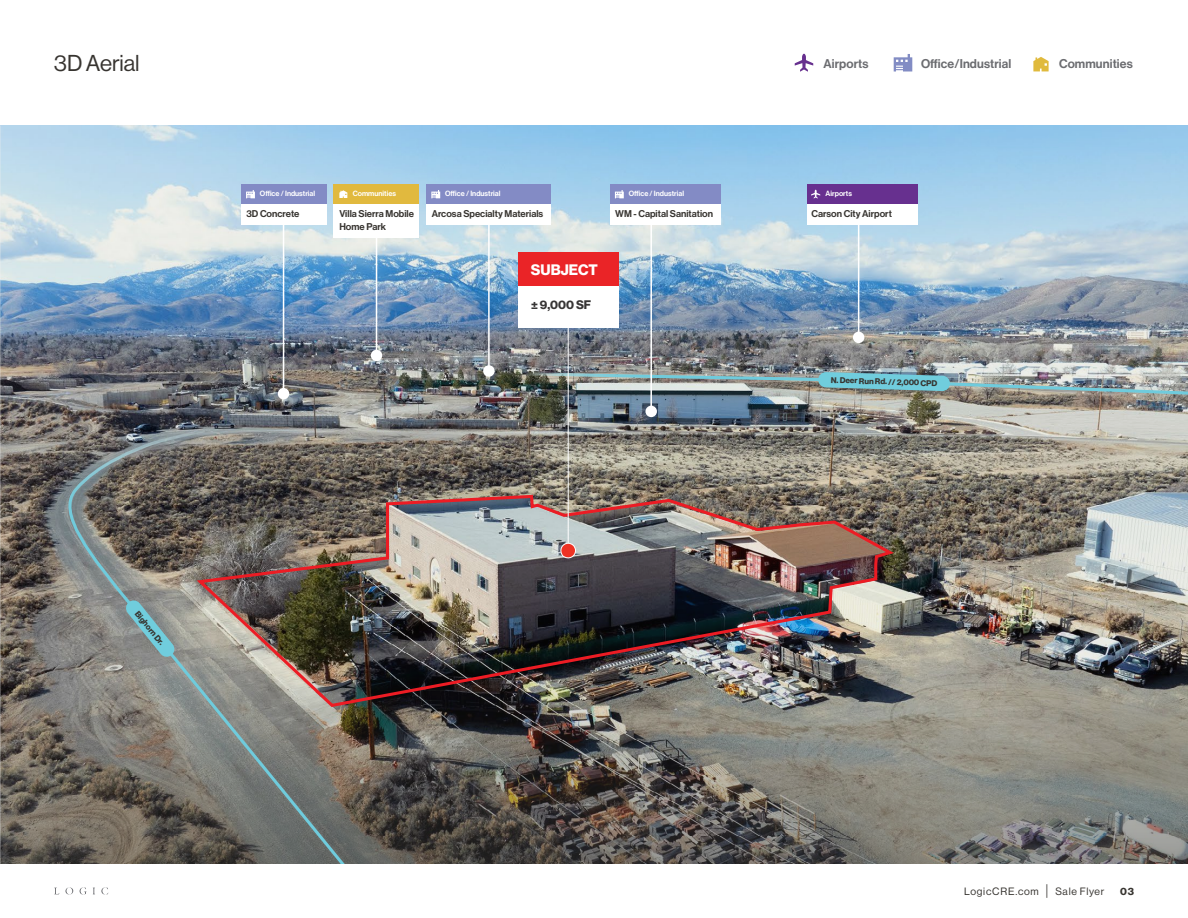
<style>
.page{position:relative;width:1188px;height:918px;background:#fff}
.page>*{position:absolute;margin:0;border:0;box-sizing:border-box;transform-origin:0 0}
.t1{font:22.5px "N Haas Grotesk DS Pro 55 Rg";letter-spacing:-.005em;color:#373430}
.t2{font:14.85px "N Haas Grotesk DS Pro 75 Bd";color:#fff}
.t3{font:12.45px "N Haas Grotesk DS Pro 65 Md";letter-spacing:.01em;color:#6b6c70}
.t4{font:12.15px "N Haas Grotesk DS Pro 75 Bd";color:#373535}
.t5{font:10.35px "N Haas Grotesk DS Pro 55 Rg";letter-spacing:.07em;color:#373430}
.t6{font:10.35px "N Haas Grotesk DS Pro 75 Bd";color:#373430}
.t7{font:9.6px/12.6px "N Haas Grotesk DS Pro 65 Md";color:#373430}
.t8{font:8.1px "N Haas Grotesk DS Pro 75 Bd";color:#373430}
.t9{font:7.35px "N Haas Grotesk DS Pro 65 Md";color:#fff}
.s1{font-size:15.6px}
</style>
<div class="page">
<svg style="left:54px;top:887px;width:19px;height:8px"></svg>
<svg style="left:80px;top:887px;width:7px;height:8px"></svg>
<svg style="left:93px;top:888px;width:2px;height:6px"></svg>
<svg style="left:101px;top:887px;width:7px;height:8px"></svg>
<img style="left:1px;top:125px;width:1187px;height:545px">
<svg style="left:1px;top:670px;width:1187px;height:194px;background:#76736c"></svg>
<svg style="left:56px;top:427px;width:392px;height:437px;background:#6f6d67"></svg>
<svg style="left:125px;top:600px;width:50px;height:58px;background:#81a3a6"></svg>
<img style="left:524px;top:371px;width:664px;height:26px">
<hr style="left:858px;top:223px;width:1px;height:115px;background:#fff">
<div style="left:853px;top:332px;width:11px;height:11px;background:#fff;border-radius:50%"></div>
<hr style="left:650px;top:224px;width:2px;height:188px;background:#fff">
<div style="left:645px;top:406px;width:12px;height:11px;background:#fff;border-radius:50%"></div>
<hr style="left:283px;top:206px;width:1px;height:188px;background:#fff">
<div style="left:278px;top:388px;width:11px;height:11px;background:#fff;border-radius:50%"></div>
<hr style="left:376px;top:206px;width:1px;height:150px;background:#fff">
<div style="left:371px;top:350px;width:11px;height:11px;background:#fff;border-radius:50%"></div>
<hr style="left:488px;top:206px;width:2px;height:165px;background:#fff">
<div style="left:483px;top:365px;width:12px;height:12px;background:#fff;border-radius:50%"></div>
<div style="left:807px;top:203px;width:111px;height:22px;background:#fff"></div>
<div style="left:807px;top:185px;width:111px;height:19px;background:#67308f"></div>
<svg style="left:811px;top:190px;width:9px;height:9px"></svg>
<div style="left:610px;top:203px;width:111px;height:22px;background:#fff"></div>
<div style="left:610px;top:185px;width:111px;height:19px;background:#838bc5"></div>
<svg style="left:615px;top:190px;width:9px;height:8px"></svg>
<div style="left:241px;top:203px;width:85px;height:22px;background:#fff"></div>
<div style="left:241px;top:185px;width:85px;height:19px;background:#838bc5"></div>
<svg style="left:246px;top:190px;width:9px;height:8px"></svg>
<div style="left:426px;top:203px;width:125px;height:22px;background:#fff"></div>
<div style="left:426px;top:185px;width:125px;height:19px;background:#838bc5"></div>
<svg style="left:431px;top:190px;width:9px;height:8px"></svg>
<div style="left:334px;top:203px;width:85px;height:34px;background:#fff"></div>
<div style="left:334px;top:185px;width:85px;height:19px;background:#e1b93e"></div>
<svg style="left:339px;top:190px;width:8px;height:8px"></svg>
<img style="left:196px;top:493px;width:702px;height:216px">
<hr style="left:568px;top:291px;width:1px;height:260px;background:#fff">
<svg style="left:558px;top:542px;width:19px;height:19px"></svg>
<div style="left:519px;top:253px;width:100px;height:33px;background:#ea2427"></div>
<div style="left:519px;top:286px;width:100px;height:41px;background:#fff"></div>
<svg style="left:0;top:125px;width:1px;height:739px"></svg>
<svg style="left:795px;top:54px;width:18px;height:18px"></svg>
<svg style="left:894px;top:54px;width:18px;height:18px"></svg>
<svg style="left:1033px;top:57px;width:16px;height:14px"></svg>
<h1 class="t1" style="left:54px;top:51px;width:87px">3D Aerial</h1>
<p class="t3" style="left:824px;top:56px;width:47px">Airports</p>
<p class="t3" style="left:921px;top:56px;width:92px">Office/Industrial</p>
<p class="t3" style="left:1059px;top:56px;width:75px">Communities</p>
<p class="t9" style="left:260px;top:190px;width:57px">O ce / Industrial</p>
<p class="t7" style="left:246px;top:208px;width:55px">3D Concrete</p>
<p class="t9" style="left:353px;top:190px;width:45px">Communities</p>
<p class="t7" style="left:339px;top:208px;width:76px">Villa Sierra Mobile<br>Home Park</p>
<p class="t9" style="left:445px;top:190px;width:57px">O ce / Industrial</p>
<p class="t7" style="left:432px;top:208px;width:113px">Arcosa Specialty Materials</p>
<p class="t9" style="left:629px;top:190px;width:57px">O ce / Industrial</p>
<p class="t7" style="left:615px;top:208px;width:99px">WM - Capital Sanitation</p>
<h2 class="t2" style="left:531px;top:261px;width:69px">SUBJECT</h2>
<p class="t4" style="left:531px;top:297px;width:62px">± 9,000 SF</p>
<p class="t8" style="left:140px;top:609px;width:43px;rotate:50deg">Bighorn Dr.</p>
<p class="t9" style="left:826px;top:190px;width:28px">Airports</p>
<p class="t7" style="left:812px;top:208px;width:82px">Carson City Airport</p>
<p class="t8" style="left:831px;top:375px;width:108px;rotate:2deg">N. Deer Run Rd. // 2,000 CPD</p>
<p class="t5" style="left:964px;top:885px;width:142px">LogicCRE.com <span class="s1">|</span> Sale Flyer</p>
<p class="t6" style="left:1120px;top:885px;width:15px">03</p>
</div>
